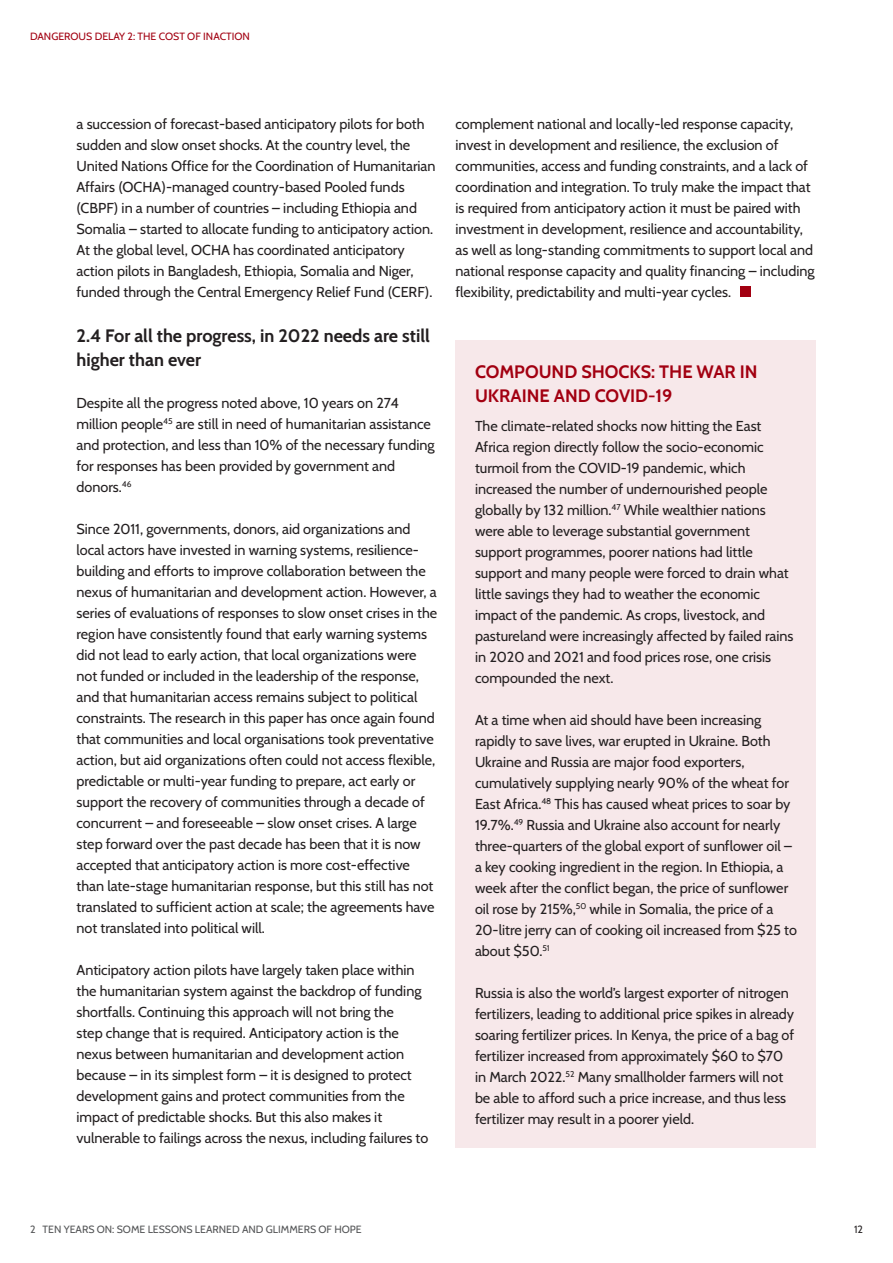
<style>
.page{position:relative;width:893px;height:1263px;background:#fff}
.page>*{position:absolute;margin:0;border:0;box-sizing:border-box;transform-origin:0 0}
.Sub_Chapter{font:700 18px/24px "Cabin";color:#231f20}
.t1{font:700 18px/24px "Cabin";color:#a20011}
.Parapgraph__Cabin{font:14.4px/21px "Cabin";color:#231f20}
.t2{font:10.5px "Cabin";color:#545557}
.t3{font:10.5px "Cabin";color:#a20011}
.t4{font:10.5px "Cabin";color:#231f20}
</style>
<div class="page">
<div style="left:455px;top:340px;width:361px;height:808px;background:#f7e8ea"></div>
<div style="left:740px;top:286px;width:10px;height:11px;background:#a20011"></div>
<p class="t3" style="left:30px;top:28px;width:221px">DANGEROUS DELAY 2: THE COST OF INACTION</p>
<p class="Parapgraph__Cabin" style="left:77px;top:112px;width:361px">a succession of forecast-based anticipatory pilots for both sudden and slow onset shocks. At the country level, the United Nations Office for the Coordination of Humanitarian Affairs (OCHA)-managed country-based Pooled funds (CBPF) in a number of countries – including Ethiopia and Somalia – started to allocate funding to anticipatory action.<br>At the global level, OCHA has coordinated anticipatory action pilots in Bangladesh, Ethiopia, Somalia and Niger, funded through the Central Emergency Relief Fund (CERF).</p>
<p class="Sub_Chapter" style="left:77px;top:322px;width:355px">2.4 For all the progress, in 2022 needs are still higher than ever</p>
<p class="Parapgraph__Cabin" style="left:77px;top:391px;width:360px">Despite all the progress noted above, 10 years on 274 million people<sup>45</sup> are still in need of humanitarian assistance and protection, and less than 10% of the necessary funding for responses has been provided by government and donors.<sup>46</sup></p>
<p class="Parapgraph__Cabin" style="left:77px;top:517px;width:362px">Since 2011, governments, donors, aid organizations and local actors have invested in warning systems, resilience&shy;building and efforts to improve collaboration between the nexus of humanitarian and development action. However, a series of evaluations of responses to slow onset crises in the region have consistently found that early warning systems did not lead to early action, that local organizations were not funded or included in the leadership of the response, and that humanitarian access remains subject to political constraints. The research in this paper has once again found that communities and local organisations took preventative action, but aid organizations often could not access flexible, predictable or multi-year funding to prepare, act early or support the recovery of communities through a decade of concurrent – and foreseeable – slow onset crises. A large step forward over the past decade has been that it is now accepted that anticipatory action is more cost-effective than late-stage humanitarian response, but this still has not translated to sufficient action at scale; the agreements have not translated into political will.</p>
<p class="Parapgraph__Cabin" style="left:77px;top:958px;width:353px">Anticipatory action pilots have largely taken place within the humanitarian system against the backdrop of funding shortfalls. Continuing this approach will not bring the<br>step change that is required. Anticipatory action is the nexus between humanitarian and development action because – in its simplest form – it is designed to protect development gains and protect communities from the impact of predictable shocks. But this also makes it vulnerable to failings across the nexus, including failures to</p>
<p class="Parapgraph__Cabin" style="left:455px;top:112px;width:361px">complement national and locally-led response capacity, invest in development and resilience, the exclusion of communities, access and funding constraints, and a lack of coordination and integration. To truly make the impact that is required from anticipatory action it must be paired with investment in development, resilience and accountability, as well as long-standing commitments to support local and national response capacity and quality financing – including flexibility, predictability and multi-year cycles.</p>
<p class="t1" style="left:475px;top:359px;width:284px">COMPOUND SHOCKS: THE WAR IN<br>UKRAINE AND COVID-19</p>
<p class="Parapgraph__Cabin" style="left:475px;top:414px;width:320px">The climate-related shocks now hitting the East Africa region directly follow the socio-economic turmoil from the COVID-19 pandemic, which increased the number of undernourished people globally by 132 million.<sup>47</sup> While wealthier nations were able to leverage substantial government support programmes, poorer nations had little support and many people were forced to drain what little savings they had to weather the economic impact of the pandemic. As crops, livestock, and pastureland were increasingly affected by failed rains in 2020 and 2021 and food prices rose, one crisis compounded the next.</p>
<p class="Parapgraph__Cabin" style="left:475px;top:708px;width:323px">At a time when aid should have been increasing rapidly to save lives, war erupted in Ukraine. Both Ukraine and Russia are major food exporters, cumulatively supplying nearly 90% of the wheat for East Africa.<sup>48</sup> This has caused wheat prices to soar by 19.7%.<sup>49</sup> Russia and Ukraine also account for nearly three-quarters of the global export of sunflower oil – a key cooking ingredient in the region. In Ethiopia, a week after the conflict began, the price of sunflower oil rose by 215%,<sup>50</sup> while in Somalia, the price of a 20-litre jerry can of cooking oil increased from $25 to about $50.<sup>51</sup></p>
<p class="Parapgraph__Cabin" style="left:475px;top:981px;width:321px">Russia is also the world’s largest exporter of nitrogen fertilizers, leading to additional price spikes in already soaring fertilizer prices. In Kenya, the price of a bag of fertilizer increased from approximately $60 to $70 in March 2022.<sup>52</sup> Many smallholder farmers will not be able to afford such a price increase, and thus less fertilizer may result in a poorer yield.</p>
<p class="t2" style="left:30px;top:1221px;width:333px">2 TEN YEARS ON: SOME LESSONS LEARNED AND GLIMMERS OF HOPE</p>
<p class="t4" style="left:854px;top:1221px;width:10px">12</p>
</div>
